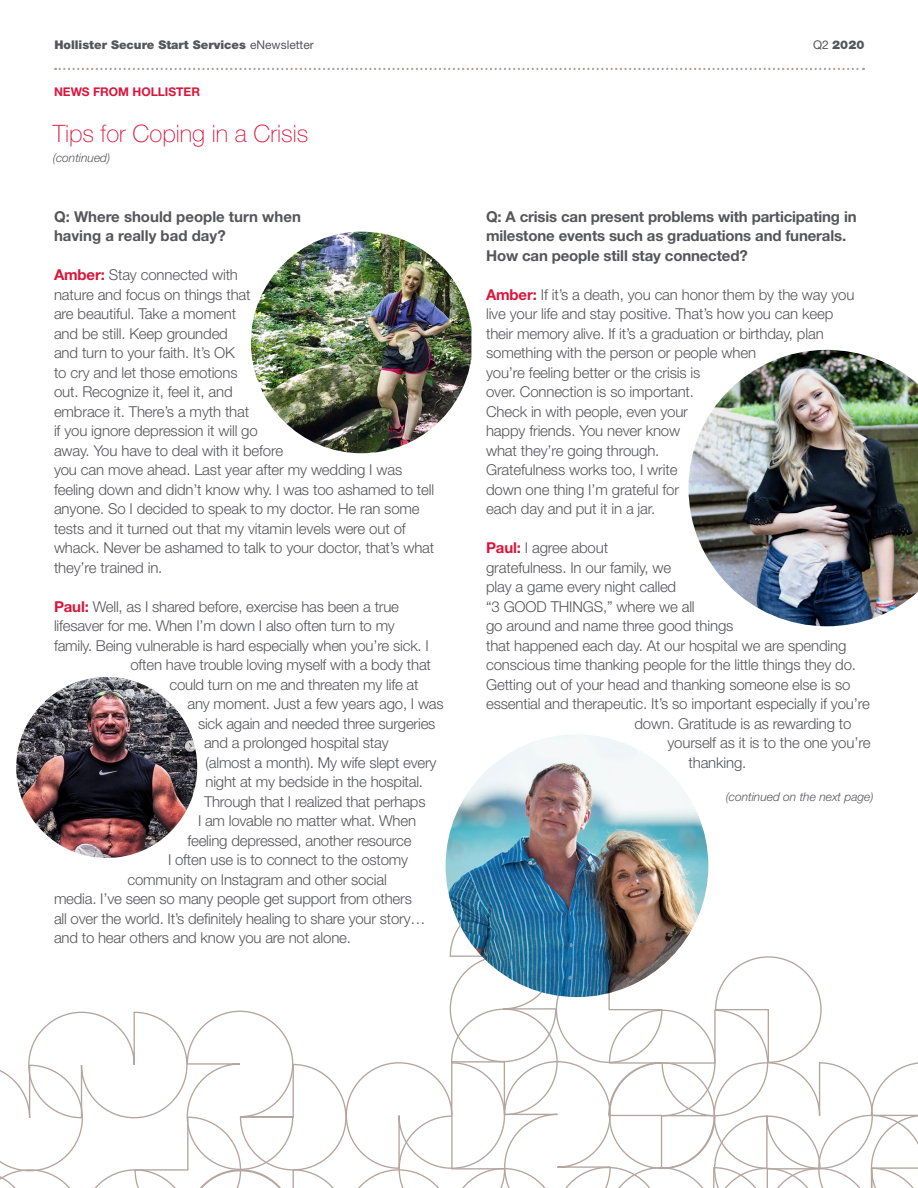
<style>
.page{position:relative;width:918px;height:1188px;background:#fff}
.page>*{position:absolute;margin:0;border:0;box-sizing:border-box;transform-origin:0 0}
.Secondary_Headers_16{font:100 24px "Helvetica Neue LT Std";color:#db163b}
.t1{font:300 15px/19.5px "Helvetica Neue LT Std";letter-spacing:-.01em;color:#55565a}
.t2{font:700 15px/19.5px "Helvetica Neue LT Std";letter-spacing:-.01em;color:#55565a}
.t3{font:900 12px "Helvetica Neue LT Std";color:#55565a}
._8pt_Helv_Light_Ital{font:italic 300 12px "Helvetica Neue LT Std";color:#55565a}
._8pt_Helv_Bold_186{font:700 12px "Helvetica Neue LT Std";color:#db163b}
.s1{font-weight:400}
.s2{font-weight:700;color:#db163b}
</style>
<div class="page">
<svg style="left:55px;top:68px;width:809px;height:2px"></svg>
<svg style="left:0;top:902px;width:918px;height:286px"></svg>
<img style="left:688px;top:350px;width:230px;height:276px">
<img style="left:446px;top:734px;width:262px;height:263px;border-radius:131px">
<img style="left:251px;top:232px;width:220px;height:221px">
<img style="left:16px;top:677px;width:181px;height:181px;border-radius:91px">
<p class="t3" style="left:54px;top:38px;width:261px">Hollister Secure Start Services <span class="s1">eNewsletter</span></p>
<p class="t3" style="left:813px;top:38px;width:53px"><span class="s1">Q2</span> 2020</p>
<p class="_8pt_Helv_Bold_186" style="left:54px;top:84px;width:148px">NEWS FROM HOLLISTER</p>
<p class="Secondary_Headers_16" style="left:53px;top:120px;width:257px">Tips for Coping in a Crisis</p>
<p class="_8pt_Helv_Light_Ital" style="left:53px;top:151px;width:59px">(continued)</p>
<p class="t2" style="left:54px;top:206px;width:248px">Q: Where should people turn when having a really bad day?</p>
<p class="t1" style="left:54px;top:265px;width:382px"><span class="s2">Amber:</span> Stay connected with<br>nature and focus on things that<br>are beautiful. Take a moment<br>and be still. Keep grounded<br>and turn to your faith. It’s OK<br>to cry and let those emotions<br>out. Recognize it, feel it, and<br>embrace it. There’s a myth that<br>if you ignore depression it will go<br>away. You have to deal with it before<br>you can move ahead. Last year after my wedding I was feeling down and didn’t know why. I was too ashamed to tell anyone. So I decided to speak to my doctor. He ran some tests and it turned out that my vitamin levels were out of whack. Never be ashamed to talk to your doctor, that’s what they’re trained in.</p>
<p class="t1" style="left:54px;top:596px;width:347px"><span class="s2">Paul:</span> Well, as I shared before, exercise has been a true</p>
<p class="t1" style="left:54px;top:616px;width:342px">lifesaver for me. When I’m down I also often turn to my</p>
<p class="t1" style="left:54px;top:635px;width:376px">family. Being vulnerable is hard especially when you’re sick. I</p>
<p class="t1" style="left:130px;top:655px;width:302px">often have trouble loving myself with a body that</p>
<p class="t1" style="left:170px;top:674px;width:251px">could turn on me and threaten my life at</p>
<p class="t1" style="left:188px;top:694px;width:258px">any moment. Just a few years ago, I was</p>
<p class="t1" style="left:198px;top:713px;width:239px">sick again and needed three surgeries</p>
<p class="t1" style="left:204px;top:733px;width:186px">and a prolonged hospital stay</p>
<p class="t1" style="left:206px;top:752px;width:233px">(almost a month). My wife slept every</p>
<p class="t1" style="left:206px;top:772px;width:219px">night at my bedside in the hospital.</p>
<p class="t1" style="left:204px;top:791px;width:223px">Through that I realized that perhaps</p>
<p class="t1" style="left:198px;top:811px;width:220px">I am lovable no matter what. When</p>
<p class="t1" style="left:188px;top:830px;width:226px">feeling depressed, another resource</p>
<p class="t1" style="left:168px;top:850px;width:242px">I often use is to connect to the ostomy</p>
<p class="t1" style="left:128px;top:869px;width:261px">community on Instagram and other social</p>
<p class="t1" style="left:54px;top:889px;width:359px">media. I’ve seen so many people get support from others</p>
<p class="t1" style="left:54px;top:908px;width:373px">all over the world. It’s definitely healing to share your story…</p>
<p class="t1" style="left:54px;top:928px;width:299px">and to hear others and know you are not alone.</p>
<p class="t2" style="left:486px;top:206px;width:372px">Q: A crisis can present problems with participating in milestone events such as graduations and funerals.<br>How can people still stay connected?</p>
<p class="t1" style="left:486px;top:284px;width:370px"><span class="s2">Amber:</span> If it’s a death, you can honor them by the way you live your life and stay positive. That’s how you can keep their memory alive. If it’s a graduation or birthday, plan something with the person or people when<br>you’re feeling better or the crisis is<br>over. Connection is so important.<br>Check in with people, even your<br>happy friends. You never know<br>what they’re going through.<br>Gratefulness works too, I write<br>down one thing I’m grateful for<br>each day and put it in a jar.</p>
<p class="t1" style="left:486px;top:538px;width:124px"><span class="s2">Paul:</span> I agree about</p>
<p class="t1" style="left:486px;top:557px;width:187px">gratefulness. In our family, we</p>
<p class="t1" style="left:486px;top:577px;width:192px">play a game every night called</p>
<p class="t1" style="left:486px;top:596px;width:210px">“3 GOOD THINGS,” where we all</p>
<p class="t1" style="left:486px;top:616px;width:249px">go around and name three good things</p>
<p class="t1" style="left:486px;top:635px;width:362px">that happened each day. At our hospital we are spending</p>
<p class="t1" style="left:486px;top:655px;width:371px">conscious time thanking people for the little things they do.</p>
<p class="t1" style="left:486px;top:674px;width:366px">Getting out of your head and thanking someone else is so</p>
<p class="t1" style="left:486px;top:694px;width:385px">essential and therapeutic. It’s so important especially if you’re</p>
<p class="t1" style="left:634px;top:713px;width:219px">down. Gratitude is as rewarding to</p>
<p class="t1" style="left:668px;top:733px;width:205px">yourself as it is to the one you’re</p>
<p class="t1" style="left:688px;top:752px;width:59px">thanking.</p>
<p class="_8pt_Helv_Light_Ital" style="left:726px;top:790px;width:149px">(continued on the next page)</p>
</div>
